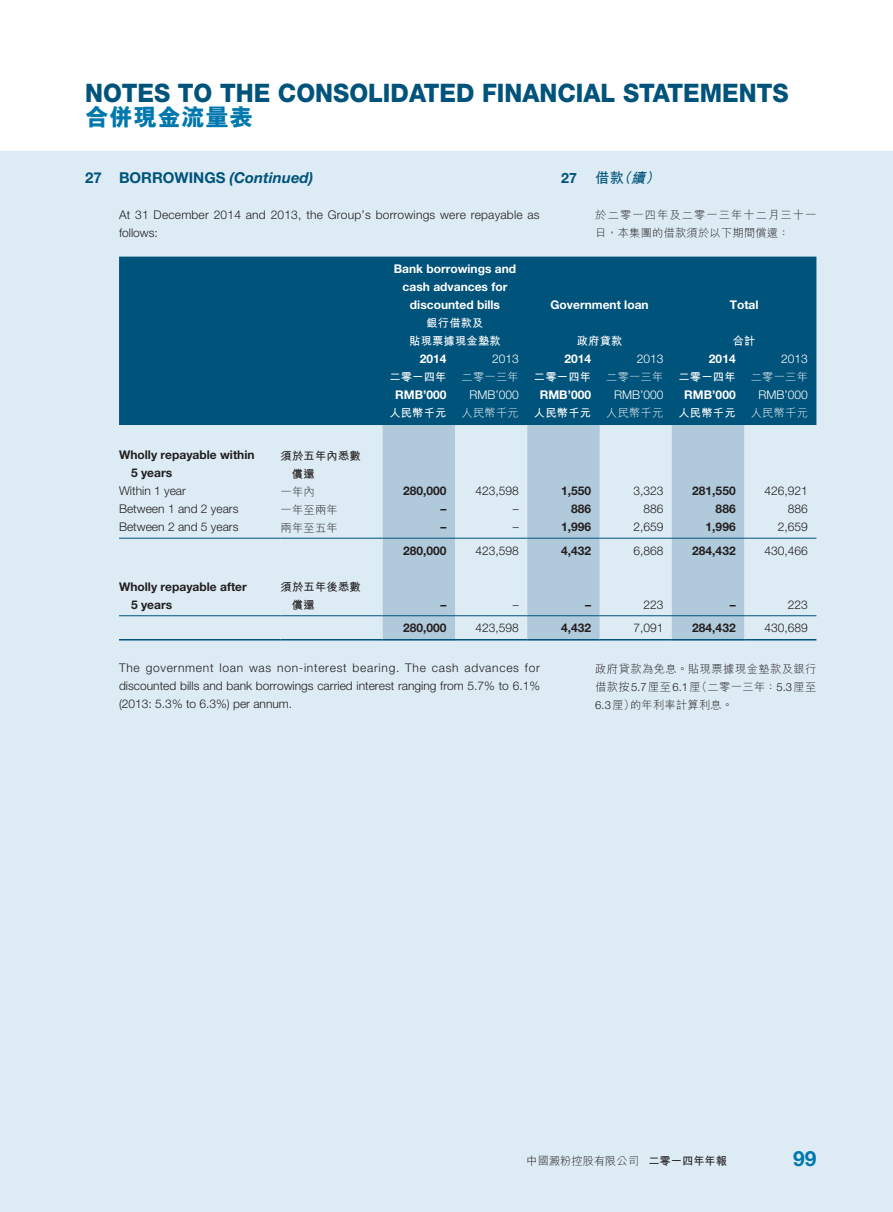
<style>
.page{position:relative;width:893px;height:1212px;background:#fff}
.page>*{position:absolute;margin:0;border:0;box-sizing:border-box;transform-origin:0 0}
.t1{font:800 25.5px "Helvetica Neue LT Std";color:#00537b;scale:.95 1}
.t2{font:800 24px "M Hei HK";color:#0078ae}
.t3{font:700 21px "Helvetica Neue LT Std";color:#0078ae}
.t4{font:700 15px "Helvetica Neue LT Std";color:#00537b}
.t5{font:italic 700 14.25px "M Hei HK";color:#00537b}
.t6{font:700 14.25px "Helvetica Neue LT Std";color:#00537b}
.t7{font:300 12px/18px "Helvetica Neue LT Std";color:#231f20}
.t8{font:700 12px/18px "Helvetica Neue LT Std";color:#231f20}
.t9{font:700 12px/18px "Helvetica Neue LT Std";color:#fff;text-align:center}
.t10{font:300 12px "Helvetica Neue LT Std";color:#fff}
.t11{font:300 11.25px/18px "M Hei HK";letter-spacing:.035em;color:#231f20;text-align:justify}
.t12{font:700 11.25px/18px "M Hei HK";letter-spacing:.02em;color:#fff;text-align:center}
.t13{font:300 11.25px/18px "M Hei HK";letter-spacing:.095em;color:#231f20}
.t14{font:300 11.25px "M Hei HK";letter-spacing:.02em;color:#fff}
.t15{font:700 11.25px/18px "M Hei HK";letter-spacing:.02em;color:#231f20}
.t16{font:300 11.25px "M Hei HK";color:#231f20}
.s1{font-style:italic}
.s2{font-style:normal}
.s3{font-family:"Helvetica Neue LT Std"}
.s4{font-weight:700}
</style>
<div class="page">
<div style="left:0;top:151px;width:893px;height:1061px;background:#dcebf4"></div>
<div style="left:119px;top:257px;width:697px;height:168px;background:#00537b"></div>
<svg style="left:383px;top:425px;width:361px;height:214px;fill:#b0cadb"></svg>
<hr style="left:119px;top:538px;width:162px;height:1px;background:#00537b">
<hr style="left:281px;top:538px;width:102px;height:1px;background:#00537b">
<hr style="left:383px;top:538px;width:72px;height:1px;background:#00537b">
<hr style="left:455px;top:538px;width:72px;height:1px;background:#00537b">
<hr style="left:527px;top:538px;width:73px;height:1px;background:#00537b">
<hr style="left:600px;top:538px;width:72px;height:1px;background:#00537b">
<hr style="left:672px;top:538px;width:72px;height:1px;background:#00537b">
<hr style="left:744px;top:538px;width:72px;height:1px;background:#00537b">
<hr style="left:119px;top:615px;width:162px;height:1px;background:#00537b">
<hr style="left:281px;top:615px;width:102px;height:1px;background:#00537b">
<hr style="left:383px;top:615px;width:72px;height:1px;background:#00537b">
<hr style="left:455px;top:615px;width:72px;height:1px;background:#00537b">
<hr style="left:527px;top:615px;width:73px;height:1px;background:#00537b">
<hr style="left:600px;top:615px;width:72px;height:1px;background:#00537b">
<hr style="left:672px;top:615px;width:72px;height:1px;background:#00537b">
<hr style="left:744px;top:615px;width:72px;height:1px;background:#00537b">
<hr style="left:119px;top:639px;width:162px;height:1px;background:#00537b">
<hr style="left:281px;top:639px;width:102px;height:1px;background:#00537b">
<hr style="left:383px;top:639px;width:72px;height:1px;background:#00537b">
<hr style="left:455px;top:639px;width:72px;height:1px;background:#00537b">
<hr style="left:527px;top:639px;width:73px;height:1px;background:#00537b">
<hr style="left:600px;top:639px;width:72px;height:1px;background:#00537b">
<hr style="left:672px;top:639px;width:72px;height:1px;background:#00537b">
<hr style="left:744px;top:639px;width:72px;height:1px;background:#00537b">
<h1 class="t1" style="left:85px;top:77px;width:19px">NOTES</h1>
<h1 class="t1" style="left:178px;top:77px;width:124px">TO THE CONSOLIDATED</h1>
<h1 class="t1" style="left:482px;top:77px;width:32px">FINANCIAL</h1>
<h1 class="t1" style="left:623px;top:77px;width:19px">STATEMENTS</h1>
<h2 class="t2" style="left:85px;top:105px;width:169px">合併現金流量表</h2>
<p class="t4" style="left:85px;top:168px;width:230px">27 BORROWINGS <span class="s1">(Continued)</span></p>
<p class="t7" style="left:119px;top:205px;width:422px">At 31 December 2014 and 2013, the Group’s borrowings were repayable as follows:</p>
<p class="t9" style="left:394px;top:259px;width:124px">Bank borrowings and cash advances for discounted bills</p>
<p class="t12" style="left:409px;top:313px;width:93px">銀行借款及<br>貼現票據現金墊款</p>
<p class="t6" style="left:561px;top:169px;width:17px">27</p>
<p class="t5" style="left:595px;top:167px;width:70px"><span class="s2">借款</span>（續）</p>
<p class="t13" style="left:595px;top:206px;width:223px">於二零一四年及二零一三年十二月三十一日，本集團的借款須於以下期間償還：</p>
<p class="t9" style="left:550px;top:295px;width:100px">Government loan</p>
<p class="t9" style="left:730px;top:295px;width:30px">Total</p>
<p class="t12" style="left:577px;top:331px;width:47px">政府貸款</p>
<p class="t12" style="left:733px;top:331px;width:24px">合計</p>
<p class="t9" style="left:420px;top:349px;width:28px">2014</p>
<p class="t10" style="left:492px;top:351px;width:28px">2013</p>
<p class="t9" style="left:564px;top:349px;width:28px">2014</p>
<p class="t10" style="left:637px;top:351px;width:28px">2013</p>
<p class="t9" style="left:709px;top:349px;width:28px">2014</p>
<p class="t10" style="left:781px;top:351px;width:28px">2013</p>
<p class="t12" style="left:389px;top:367px;width:59px">二零一四年</p>
<p class="t14" style="left:462px;top:371px;width:59px">二零一三年</p>
<p class="t12" style="left:534px;top:367px;width:59px">二零一四年</p>
<p class="t14" style="left:606px;top:371px;width:59px">二零一三年</p>
<p class="t12" style="left:678px;top:367px;width:59px">二零一四年</p>
<p class="t14" style="left:751px;top:371px;width:59px">二零一三年</p>
<p class="t9" style="left:395px;top:385px;width:53px">RMB’000</p>
<p class="t10" style="left:469px;top:387px;width:51px">RMB’000</p>
<p class="t9" style="left:540px;top:385px;width:53px">RMB’000</p>
<p class="t10" style="left:614px;top:387px;width:51px">RMB’000</p>
<p class="t9" style="left:684px;top:385px;width:53px">RMB’000</p>
<p class="t10" style="left:759px;top:387px;width:51px">RMB’000</p>
<p class="t12" style="left:389px;top:403px;width:59px">人民幣千元</p>
<p class="t14" style="left:462px;top:407px;width:59px">人民幣千元</p>
<p class="t12" style="left:534px;top:403px;width:59px">人民幣千元</p>
<p class="t14" style="left:606px;top:407px;width:59px">人民幣千元</p>
<p class="t12" style="left:678px;top:403px;width:59px">人民幣千元</p>
<p class="t14" style="left:751px;top:407px;width:59px">人民幣千元</p>
<p class="t8" style="left:131px;top:445px;width:125px;text-indent:-12px">Wholly repayable within<br>5 years</p>
<p class="t15" style="left:292px;top:445px;width:70px;text-indent:-11px">須於五年內悉數償還</p>
<p class="t7" style="left:119px;top:481px;width:68px">Within 1 year</p>
<p class="t11" style="left:281px;top:482px;width:36px">一年內</p>
<p class="t8" style="left:403px;top:481px;width:45px">280,000</p>
<p class="t7" style="left:475px;top:481px;width:45px">423,598</p>
<p class="t8" style="left:561px;top:481px;width:32px">1,550</p>
<p class="t7" style="left:633px;top:481px;width:32px">3,323</p>
<p class="t8" style="left:692px;top:481px;width:45px">281,550</p>
<p class="t7" style="left:765px;top:481px;width:45px">426,921</p>
<p class="t7" style="left:119px;top:499px;width:121px">Between 1 and 2 years</p>
<p class="t11" style="left:281px;top:500px;width:59px">一年至兩年</p>
<p class="t8" style="left:440px;top:499px;width:7px">–</p>
<p class="t7" style="left:513px;top:499px;width:7px">–</p>
<p class="t8" style="left:571px;top:499px;width:22px">886</p>
<p class="t7" style="left:643px;top:499px;width:22px">886</p>
<p class="t8" style="left:716px;top:499px;width:22px">886</p>
<p class="t7" style="left:788px;top:499px;width:22px">886</p>
<p class="t7" style="left:119px;top:517px;width:121px">Between 2 and 5 years</p>
<p class="t11" style="left:281px;top:518px;width:59px">兩年至五年</p>
<p class="t8" style="left:440px;top:517px;width:7px">–</p>
<p class="t7" style="left:513px;top:517px;width:7px">–</p>
<p class="t8" style="left:561px;top:517px;width:32px">1,996</p>
<p class="t7" style="left:633px;top:517px;width:32px">2,659</p>
<p class="t8" style="left:706px;top:517px;width:32px">1,996</p>
<p class="t7" style="left:778px;top:517px;width:32px">2,659</p>
<p class="t8" style="left:403px;top:541px;width:45px">280,000</p>
<p class="t7" style="left:475px;top:541px;width:45px">423,598</p>
<p class="t8" style="left:561px;top:541px;width:32px">4,432</p>
<p class="t7" style="left:633px;top:541px;width:32px">6,868</p>
<p class="t8" style="left:692px;top:541px;width:45px">284,432</p>
<p class="t7" style="left:765px;top:541px;width:45px">430,466</p>
<p class="t8" style="left:131px;top:577px;width:117px;text-indent:-12px">Wholly repayable after<br>5 years</p>
<p class="t15" style="left:292px;top:577px;width:70px;text-indent:-11px">須於五年後悉數償還</p>
<p class="t8" style="left:440px;top:595px;width:7px">–</p>
<p class="t7" style="left:513px;top:595px;width:7px">–</p>
<p class="t8" style="left:585px;top:595px;width:7px">–</p>
<p class="t7" style="left:643px;top:595px;width:22px">223</p>
<p class="t8" style="left:730px;top:595px;width:7px">–</p>
<p class="t7" style="left:788px;top:595px;width:22px">223</p>
<p class="t8" style="left:403px;top:618px;width:45px">280,000</p>
<p class="t7" style="left:475px;top:618px;width:45px">423,598</p>
<p class="t8" style="left:561px;top:618px;width:32px">4,432</p>
<p class="t7" style="left:633px;top:618px;width:32px">7,091</p>
<p class="t8" style="left:692px;top:618px;width:45px">284,432</p>
<p class="t7" style="left:765px;top:618px;width:45px">430,689</p>
<p class="t7" style="left:119px;top:659px;width:422px;text-align:justify">The government loan was non-interest bearing. The cash advances for discounted bills and bank borrowings carried interest ranging from 5.7% to 6.1% (2013: 5.3% to 6.3%) per annum.</p>
<p class="t11" style="left:595px;top:659px;width:223px">政府貸款為免息。貼現票據現金墊款及銀行借款按<span class="s3">5.7</span>厘至<span class="s3">6.1</span>厘（二零一三年：<span class="s3">5.3</span>厘至<span class="s3">6.3</span>厘）的年利率計算利息。</p>
<p class="t16" style="left:526px;top:1155px;width:202px">中國澱粉控股有限公司 <span class="s4">二零一四年年報</span></p>
<h3 class="t3" style="left:793px;top:1145px;width:25px">99</h3>
</div>
